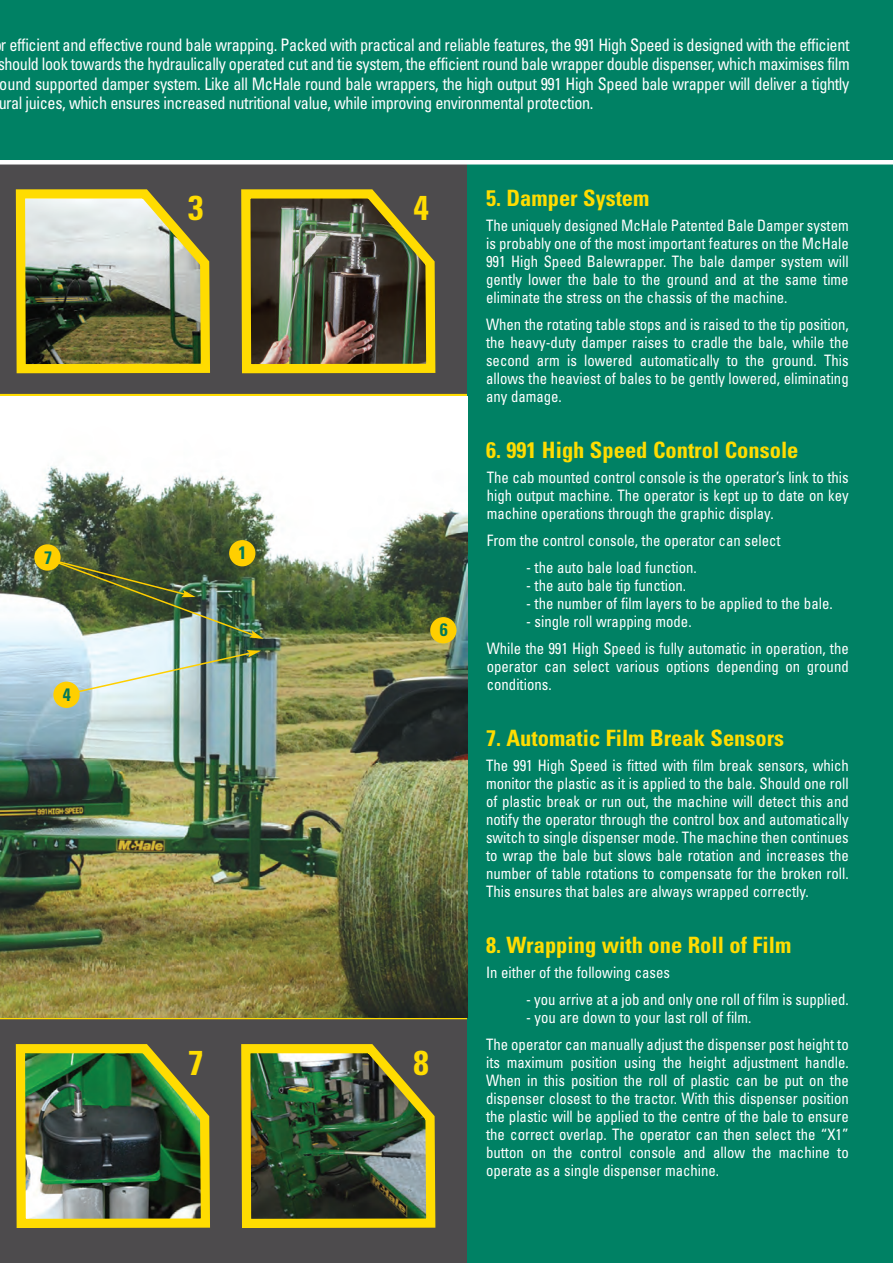
<style>
.page{position:relative;width:893px;height:1263px;background:#fff}
.page>*{position:absolute;margin:0;border:0;box-sizing:border-box;transform-origin:0 0}
.t1{font:700 condensed 34.5px "Univers";color:#ffdc01}
.t2{font:700 condensed 22.5px "Univers";color:#ffdc01}
.t3{font:700 condensed 18px "Univers";color:#007959}
.t4{font:condensed 17.25px/19.5px "Univers";letter-spacing:-.02em;color:#fff;text-align:justify;scale:.94 1}
.t5{font:condensed 15.75px/18px "Univers";color:#fff;text-align:justify;scale:.94 1}
</style>
<div class="page">
<div style="left:0;top:1017px;width:893px;height:246px;background:#4d4b4d"></div>
<div style="left:0;top:162px;width:893px;height:234px;background:#4d4b4d"></div>
<hr style="left:0;top:394px;width:477px;height:4px;background:#ffdc01">
<svg style="left:0;top:1017px;width:468px;height:2px"></svg>
<div style="left:468px;top:1px;width:425px;height:1262px;background:#008164"></div>
<div style="left:0;top:0;width:893px;height:162px;background:#008164"></div>
<img style="left:16px;top:189px;width:194px;height:184px">
<img style="left:241px;top:189px;width:194px;height:184px">
<img style="left:16px;top:1044px;width:194px;height:184px">
<img style="left:241px;top:1044px;width:194px;height:184px">
<hr style="left:0;top:160px;width:893px;height:4px;background:#fff">
<img style="left:0;top:396px;width:468px;height:621px">
<div style="left:430px;top:617px;width:26px;height:26px;background:#ffcf00;border-radius:50%"></div>
<div style="left:53px;top:682px;width:27px;height:26px;background:#ffcf00;border-radius:50%"></div>
<svg style="left:71px;top:650px;width:190px;height:45px;background:#b6cbc2"></svg>
<img style="left:0;top:526px;width:264px;height:113px">
<p class="t4" style="left:-2px;top:36px;width:908px">r efficient and effective round bale wrapping. Packed with practical and reliable features, the 991 High Speed is designed with the efficient should look towards the hydraulically operated cut and tie system, the efficient round bale wrapper double dispenser, which maximises film ound supported damper system. Like all McHale round bale wrappers, the high output 991 High Speed bale wrapper will deliver a tightly ural juices, which ensures increased nutritional value, while improving environmental protection.</p>
<p class="t3" style="left:44px;top:550px;width:9px">7</p>
<p class="t3" style="left:63px;top:688px;width:9px">4</p>
<h1 class="t1" style="left:188px;top:195px;width:17px">3</h1>
<h1 class="t1" style="left:413px;top:195px;width:17px">4</h1>
<p class="t3" style="left:239px;top:546px;width:9px">1</p>
<p class="t3" style="left:440px;top:623px;width:9px">6</p>
<h1 class="t1" style="left:188px;top:1050px;width:17px">7</h1>
<h1 class="t1" style="left:413px;top:1050px;width:17px">8</h1>
<h2 class="t2" style="left:486px;top:189px;width:165px">5. Damper System</h2>
<p class="t5" style="left:486px;top:218px;width:387px">The uniquely designed McHale Patented Bale Damper system is probably one of the most important features on the McHale 991 High Speed Balewrapper. The bale damper system will gently lower the bale to the ground and at the same time eliminate the stress on the chassis of the machine.</p>
<p class="t5" style="left:486px;top:317px;width:387px">When the rotating table stops and is raised to the tip position, the heavy-duty damper raises to cradle the bale, while the second arm is lowered automatically to the ground. This allows the heaviest of bales to be gently lowered, eliminating any damage.</p>
<h2 class="t2" style="left:486px;top:441px;width:314px">6. 991 High Speed Control Console</h2>
<p class="t5" style="left:487px;top:470px;width:387px">The cab mounted control console is the operator’s link to this high output machine. The operator is kept up to date on key machine operations through the graphic display.</p>
<p class="t5" style="left:487px;top:533px;width:314px">From the control console, the operator can select</p>
<p class="t5" style="left:526px;top:560px;width:183px">- the auto bale load function.</p>
<p class="t5" style="left:526px;top:578px;width:172px">- the auto bale tip function.</p>
<p class="t5" style="left:526px;top:596px;width:328px">- the number of film layers to be applied to the bale.</p>
<p class="t5" style="left:487px;top:609px;width:387px;line-height:27px;text-indent:39px">- single roll wrapping mode.<br>While the 991 High Speed is fully automatic in operation, the</p>
<p class="t5" style="left:487px;top:659px;width:387px">operator can select various options depending on ground conditions.</p>
<h2 class="t2" style="left:486px;top:729px;width:300px">7. Automatic Film Break Sensors</h2>
<p class="t5" style="left:486px;top:758px;width:387px">The 991 High Speed is fitted with film break sensors, which monitor the plastic as it is applied to the bale. Should one roll of plastic break or run out, the machine will detect this and notify the operator through the control box and automatically switch to single dispenser mode. The machine then continues to wrap the bale but slows bale rotation and increases the number of table rotations to compensate for the broken roll.<br>This ensures that bales are always wrapped correctly.</p>
<h2 class="t2" style="left:486px;top:936px;width:307px">8. Wrapping with one Roll of Film</h2>
<p class="t5" style="left:486px;top:965px;width:197px">In either of the following cases</p>
<p class="t5" style="left:526px;top:992px;width:345px">- you arrive at a job and only one roll of film is supplied.</p>
<p class="t5" style="left:486px;top:1005px;width:387px;line-height:27px;text-indent:40px">- you are down to your last roll of film.<br>The operator can manually adjust the dispenser post height to</p>
<p class="t5" style="left:486px;top:1055px;width:387px">its maximum position using the height adjustment handle.<br>When in this position the roll of plastic can be put on the dispenser closest to the tractor. With this dispenser position the plastic will be applied to the centre of the bale to ensure the correct overlap. The operator can then select the “X1” button on the control console and allow the machine to operate as a single dispenser machine.</p>
</div>
